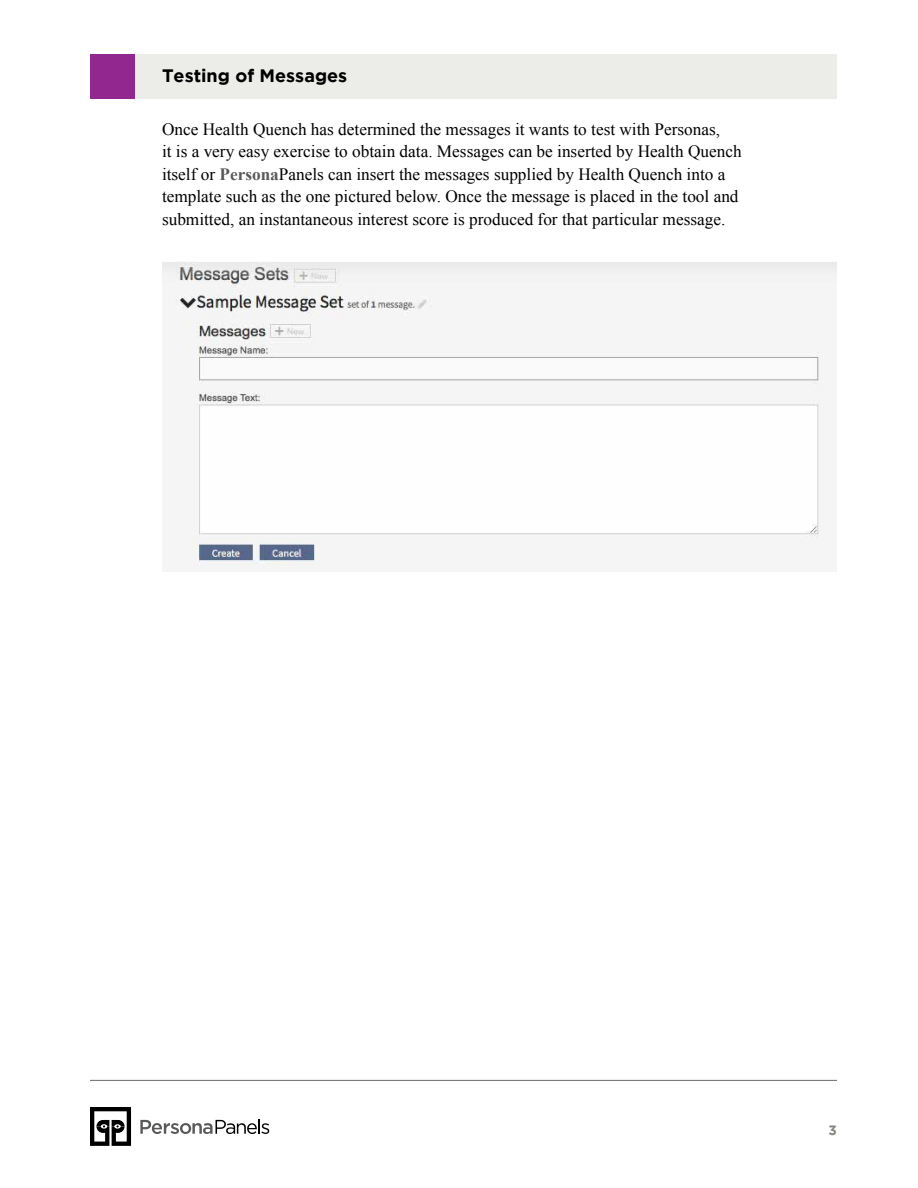
<style>
.page{position:relative;width:918px;height:1188px;background:#fff}
.page>*{position:absolute;margin:0;border:0;box-sizing:border-box;transform-origin:0 0}
.t1{font:700 18px "Gotham";color:#000}
.t2{font:17.25px/22.5px "Times New Roman";color:#000}
.t3{font:700 13.5px "Gotham";color:#83877e}
.s1{font-weight:700;color:#58595b}
</style>
<div class="page">
<div style="left:135px;top:54px;width:702px;height:45px;background:#ecece9"></div>
<div style="left:90px;top:54px;width:45px;height:45px;background:#92278f"></div>
<hr style="left:90px;top:1080px;width:747px;height:1px;background:#686b62">
<svg style="left:90px;top:1107px;width:41px;height:39px"></svg>
<svg style="left:140px;top:1119px;width:129px;height:15px"></svg>
<img style="left:162px;top:261px;width:675px;height:306px">
<p class="t1" style="left:162px;top:65px;width:187px">Testing of Messages</p>
<p class="t2" style="left:162px;top:118px;width:581px">Once Health Quench has determined the messages it wants to test with Personas,<br>it is a very easy exercise to obtain data. Messages can be inserted by Health Quench itself or <span class="s1">Persona</span>Panels can insert the messages supplied by Health Quench into a template such as the one pictured below. Once the message is placed in the tool and submitted, an instantaneous interest score is produced for that particular message.</p>
<p class="t3" style="left:829px;top:1122px;width:10px">3</p>
</div>
